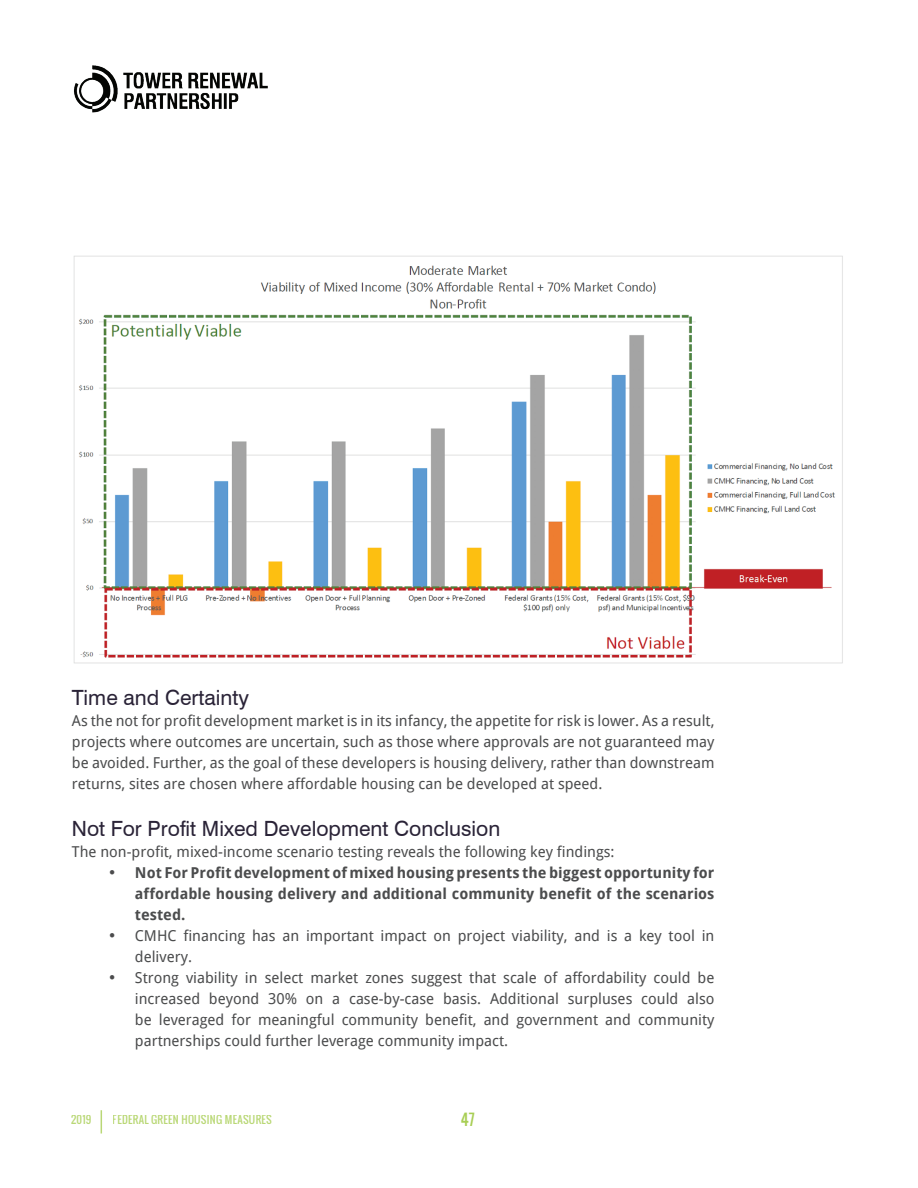
<style>
.page{position:relative;width:918px;height:1188px;background:#fff}
.page>*{position:absolute;margin:0;border:0;box-sizing:border-box;transform-origin:0 0}
.t1{font:21px "Swiss 721 BT";color:#2a2337}
.t2{font:15px/21px "Droid Sans";color:#4b4c4d;text-align:justify}
.t3{font:700 15px/21px "Droid Sans";color:#4b4c4d;text-align:justify}
.t4{font:15px "Oswald";color:#a8ce54}
.t5{font:10.5px "Oswald";letter-spacing:.025em;color:#a8ce54}
.s1{font-family:"Swiss 721 BT";font-weight:900;font-stretch:condensed}
</style>
<div class="page">
<svg style="left:101px;top:1110px;width:1px;height:24px"></svg>
<img style="left:74px;top:65px;width:194px;height:48px">
<img style="left:73px;top:255px;width:770px;height:409px">
<h1 class="t1" style="left:72px;top:685px;width:179px">Time and Certainty</h1>
<p class="t2" style="left:72px;top:711px;width:644px">As the not for profit development market is in its infancy, the appetite for risk is lower. As a result, projects where outcomes are uncertain, such as those where approvals are not guaranteed may be avoided. Further, as the goal of these developers is housing delivery, rather than downstream returns, sites are chosen where affordable housing can be developed at speed.</p>
<h1 class="t1" style="left:72px;top:815px;width:430px">Not For Profit Mixed Development Conclusion</h1>
<p class="t2" style="left:72px;top:841px;width:544px">The non-profit, mixed-income scenario testing reveals the following key findings:</p>
<p class="t3" style="left:135px;top:862px;width:581px;text-indent:-27px"><span class="s1">•</span> Not For Profit development of mixed housing presents the biggest opportunity for affordable housing delivery and additional community benefit of the scenarios tested.</p>
<p class="t2" style="left:135px;top:925px;width:581px;text-indent:-27px"><span class="s1">•</span> CMHC financing has an important impact on project viability, and is a key tool in delivery.</p>
<p class="t2" style="left:135px;top:967px;width:581px;text-indent:-27px"><span class="s1">•</span> Strong viability in select market zones suggest that scale of affordability could be increased beyond 30% on a case-by-case basis. Additional surpluses could also be leveraged for meaningful community benefit, and government and community partnerships could further leverage community impact.</p>
<p class="t5" style="left:71px;top:1112px;width:22px">2019</p>
<p class="t5" style="left:113px;top:1112px;width:161px">FEDERAL GREEN HOUSING MEASURES</p>
<p class="t4" style="left:461px;top:1108px;width:16px">47</p>
</div>
